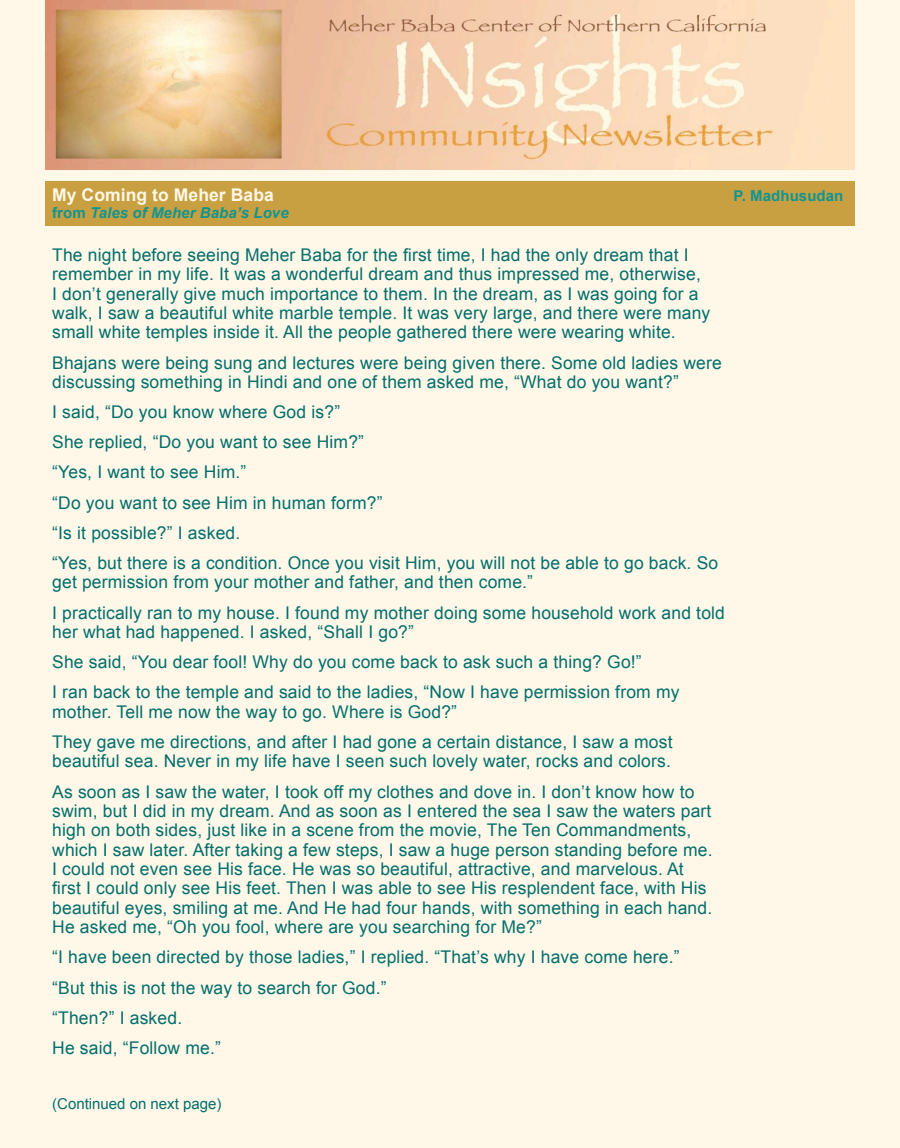
<style>
.page{position:relative;width:900px;height:1148px;background:#fff8e9}
.page>*{position:absolute;margin:0;border:0;box-sizing:border-box;transform-origin:0 0}
.t1{font:17.5px/30.1px "Arial";letter-spacing:.01em;color:#036e6b}
.t2{font:700 17.5px "Arial";letter-spacing:.005em;color:#fff8e9}
.t3{font:italic 700 15px "Arial";letter-spacing:.005em;color:#129490}
.t4{font:15px "Arial";color:#036e6b}
.t5{font:700 15px "Arial";letter-spacing:.005em;color:#129490}
.s1{font-style:normal}
</style>
<div class="page">
<img style="left:45px;top:0;width:810px;height:170px">
<div style="left:45px;top:181px;width:810px;height:44px;background:#c8a041"></div>
<p class="t2" style="left:52px;top:183px;width:223px">My Coming to Meher Baba</p>
<p class="t5" style="left:734px;top:185px;width:111px">P. Madhusudan</p>
<p class="t3" style="left:52px;top:203px;width:238px"><span class="s1">from</span> Tales of Meher Baba’s Love</p>
<p class="t1" style="left:52px;top:245px;width:660px;line-height:19.4px">The night before seeing Meher Baba for the first time, I had the only dream that I remember in my life. It was a wonderful dream and thus impressed me, otherwise,<br>I don’t generally give much importance to them. In the dream, as I was going for a walk, I saw a beautiful white marble temple. It was very large, and there were many small white temples inside it. All the people gathered there were wearing white.</p>
<p class="t1" style="left:52px;top:353px;width:671px;line-height:19.4px">Bhajans were being sung and lectures were being given there. Some old ladies were discussing something in Hindi and one of them asked me, “What do you want?”</p>
<p class="t1" style="left:52px;top:397px;width:668px">I said, “Do you know where God is?”<br>She replied, “Do you want to see Him?”<br>“Yes, I want to see Him.”<br>“Do you want to see Him in human form?”<br>“Is it possible?” I asked.<br>“Yes, but there is a condition. Once you visit Him, you will not be able to go back. So</p>
<p class="t1" style="left:52px;top:567px;width:674px">get permission from your mother and father, and then come.”<br>I practically ran to my house. I found my mother doing some household work and told</p>
<p class="t1" style="left:52px;top:617px;width:629px">her what had happened. I asked, “Shall I go?”<br>She said, “You dear fool! Why do you come back to ask such a thing? Go!”<br>I ran back to the temple and said to the ladies, “Now I have permission from my</p>
<p class="t1" style="left:52px;top:696px;width:622px">mother. Tell me now the way to go. Where is God?”<br>They gave me directions, and after I had gone a certain distance, I saw a most</p>
<p class="t1" style="left:52px;top:746px;width:644px">beautiful sea. Never in my life have I seen such lovely water, rocks and colors.<br>As soon as I saw the water, I took off my clothes and dove in. I don’t know how to</p>
<p class="t1" style="left:52px;top:801px;width:662px;line-height:19.4px">swim, but I did in my dream. And as soon as I entered the sea I saw the waters part high on both sides, just like in a scene from the movie, The Ten Commandments, which I saw later. After taking a few steps, I saw a huge person standing before me.<br>I could not even see His face. He was so beautiful, attractive, and marvelous. At first I could only see His feet. Then I was able to see His resplendent face, with His beautiful eyes, smiling at me. And He had four hands, with something in each hand.<br>He asked me, “Oh you fool, where are you searching for Me?”</p>
<p class="t1" style="left:52px;top:942px;width:629px">“I have been directed by those ladies,” I replied. “That’s why I have come here.” “But this is not the way to search for God.”<br>“Then?” I asked.<br>He said, “Follow me.”</p>
<p class="t4" style="left:52px;top:1094px;width:171px">(Continued on next page)</p>
</div>
